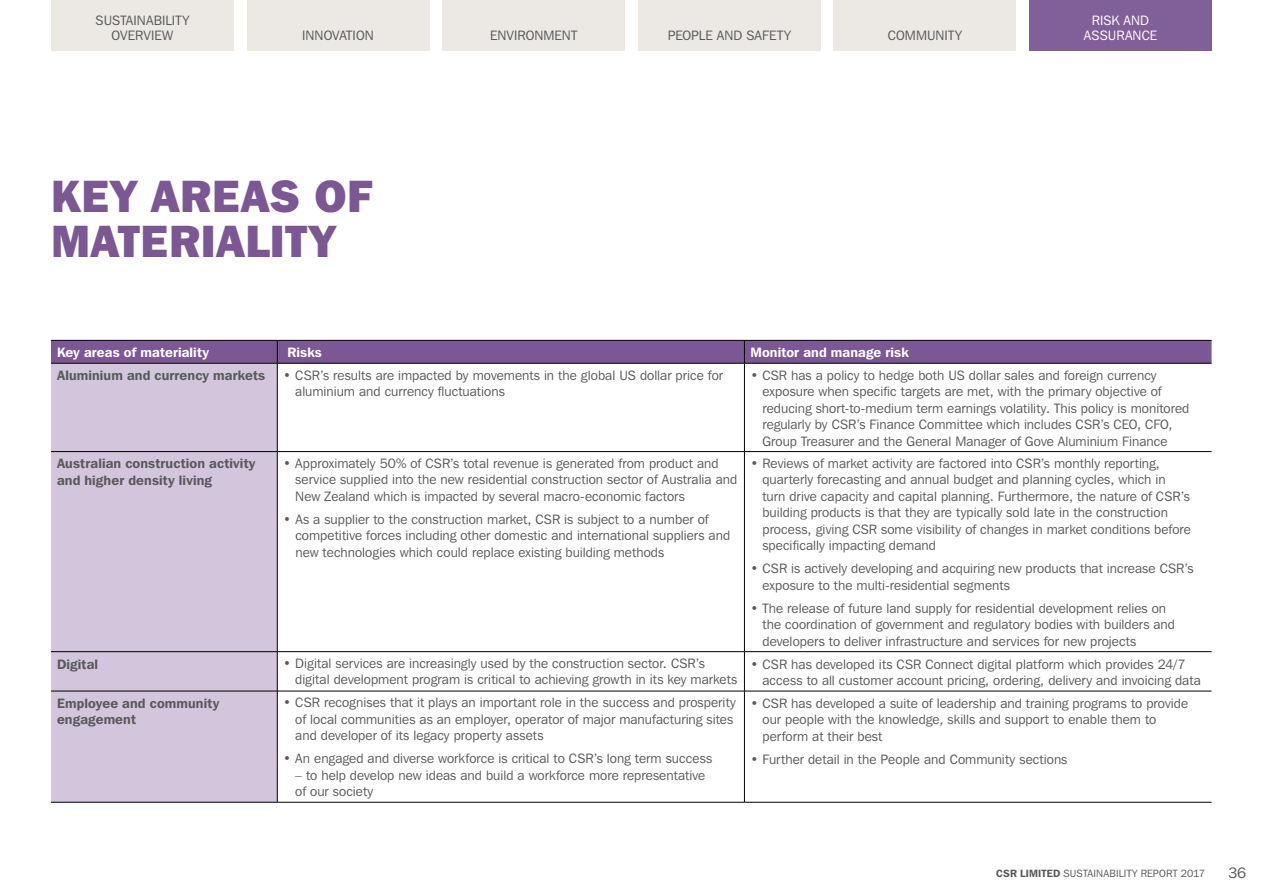
<style>
.page{position:relative;width:1263px;height:893px;background:#fff}
.page>*{position:absolute;margin:0;border:0;box-sizing:border-box;transform-origin:0 0}
.t1{font:800 45px/45px "Franklin Gothic IT Cby BT";letter-spacing:.015em;color:#7b5793}
.t2{font:15px "Franklin Gothic IT Cby BT";color:#58595b}
.t3{font:13.5px/16.5px "Franklin Gothic IT Cby BT";letter-spacing:.005em;color:#58595b}
.t4{font:600 13.5px/16.5px "Franklin Gothic IT Cby BT";letter-spacing:.01em;color:#58595b}
.t5{font:600 13.5px "Franklin Gothic IT Cby BT";letter-spacing:.01em;color:#fff}
.t6{font:13.5px/15px "Franklin Gothic IT Cby BT";letter-spacing:.005em;color:#fff;text-align:center}
.t7{font:10.5px "Franklin Gothic IT Cby BT";letter-spacing:.015em;color:#58595b}
.s1{font-weight:600}
</style>
<div class="page">
<div style="left:51px;top:0;width:183px;height:51px;background:#ece8e4"></div>
<div style="left:247px;top:0;width:182px;height:51px;background:#ece8e4"></div>
<div style="left:442px;top:0;width:183px;height:51px;background:#ece8e4"></div>
<div style="left:833px;top:0;width:183px;height:51px;background:#ece8e4"></div>
<div style="left:638px;top:0;width:183px;height:51px;background:#ece8e4"></div>
<div style="left:1029px;top:0;width:183px;height:51px;background:#815f98"></div>
<div style="left:51px;top:364px;width:226px;height:438px;background:#d1c6dc"></div>
<svg style="left:51px;top:340px;width:1160px;height:23px;background:#75528b"></svg>
<hr style="left:51px;top:363px;width:226px;height:1px;background:#000">
<hr style="left:277px;top:363px;width:467px;height:1px;background:#000">
<hr style="left:277px;top:363px;width:1px;height:88px;background:#000">
<hr style="left:744px;top:363px;width:467px;height:1px;background:#000">
<hr style="left:744px;top:363px;width:1px;height:88px;background:#000">
<hr style="left:51px;top:451px;width:226px;height:1px;background:#000">
<hr style="left:277px;top:451px;width:467px;height:1px;background:#000">
<hr style="left:277px;top:452px;width:1px;height:199px;background:#000">
<hr style="left:744px;top:451px;width:467px;height:1px;background:#000">
<hr style="left:744px;top:452px;width:1px;height:199px;background:#000">
<hr style="left:51px;top:651px;width:226px;height:1px;background:#000">
<hr style="left:277px;top:651px;width:467px;height:1px;background:#000">
<hr style="left:277px;top:652px;width:1px;height:39px;background:#000">
<hr style="left:744px;top:651px;width:467px;height:1px;background:#000">
<hr style="left:744px;top:652px;width:1px;height:39px;background:#000">
<hr style="left:51px;top:691px;width:226px;height:1px;background:#000">
<hr style="left:277px;top:691px;width:467px;height:1px;background:#000">
<hr style="left:277px;top:691px;width:1px;height:111px;background:#000">
<hr style="left:744px;top:691px;width:467px;height:1px;background:#000">
<hr style="left:744px;top:691px;width:1px;height:111px;background:#000">
<hr style="left:51px;top:802px;width:226px;height:1px;background:#000">
<hr style="left:277px;top:802px;width:467px;height:1px;background:#000">
<hr style="left:744px;top:802px;width:467px;height:1px;background:#000">
<p class="t3" style="left:96px;top:13px;width:95px;line-height:15px;text-align:center">SUSTAINABILITY<br>OVERVIEW</p>
<p class="t3" style="left:302px;top:27px;width:73px">INNOVATION</p>
<p class="t3" style="left:490px;top:27px;width:89px">ENVIRONMENT</p>
<p class="t3" style="left:668px;top:27px;width:125px">PEOPLE AND SAFETY</p>
<p class="t3" style="left:888px;top:27px;width:76px">COMMUNITY</p>
<h1 class="t1" style="left:51px;top:172px;width:323px">KEY AREAS OF<br>MATERIALITY</h1>
<p class="t6" style="left:1084px;top:13px;width:75px">RISK AND<br>ASSURANCE</p>
<p class="t5" style="left:57px;top:344px;width:153px">Key areas of materiality</p>
<p class="t5" style="left:287px;top:344px;width:36px">Risks</p>
<p class="t5" style="left:750px;top:344px;width:160px">Monitor and manage risk</p>
<p class="t4" style="left:57px;top:367px;width:210px">Aluminium and currency markets</p>
<p class="t3" style="left:295px;top:366px;width:429px;text-indent:-12px">• CSR’s results are impacted by movements in the global US dollar price for aluminium and currency fluctuations</p>
<p class="t3" style="left:762px;top:366px;width:428px;text-indent:-12px">• CSR has a policy to hedge both US dollar sales and foreign currency exposure when specific targets are met, with the primary objective of reducing short-to-medium term earnings volatility. This policy is monitored regularly by CSR’s Finance Committee which includes CSR’s CEO, CFO, Group Treasurer and the General Manager of Gove Aluminium Finance</p>
<p class="t4" style="left:57px;top:455px;width:200px">Australian construction activity and higher density living</p>
<p class="t3" style="left:295px;top:455px;width:443px;text-indent:-12px">• Approximately 50% of CSR’s total revenue is generated from product and service supplied into the new residential construction sector of Australia and<br>New Zealand which is impacted by several macro-economic factors</p>
<p class="t3" style="left:295px;top:511px;width:436px;text-indent:-12px"><span class="s1">•</span> As a supplier to the construction market, CSR is subject to a number of competitive forces including other domestic and international suppliers and new technologies which could replace existing building methods</p>
<p class="t3" style="left:762px;top:455px;width:430px;text-indent:-12px">• Reviews of market activity are factored into CSR’s monthly reporting, quarterly forecasting and annual budget and planning cycles, which in turn drive capacity and capital planning. Furthermore, the nature of CSR’s building products is that they are typically sold late in the construction process, giving CSR some visibility of changes in market conditions before specifically impacting demand</p>
<p class="t3" style="left:762px;top:560px;width:433px;text-indent:-12px"><span class="s1">•</span> CSR is actively developing and acquiring new products that increase CSR’s exposure to the multi-residential segments</p>
<p class="t3" style="left:762px;top:599px;width:414px;text-indent:-12px"><span class="s1">•</span> The release of future land supply for residential development relies on the coordination of government and regulatory bodies with builders and developers to deliver infrastructure and services for new projects</p>
<p class="t4" style="left:57px;top:655px;width:43px">Digital</p>
<p class="t3" style="left:295px;top:655px;width:443px;text-indent:-12px">• Digital services are increasingly used by the construction sector. CSR’s digital development program is critical to achieving growth in its key markets</p>
<p class="t3" style="left:762px;top:655px;width:440px;text-indent:-12px"><span class="s1">•</span> CSR has developed its CSR Connect digital platform which provides 24/7 access to all customer account pricing, ordering, delivery and invoicing data</p>
<p class="t4" style="left:57px;top:695px;width:164px">Employee and community engagement</p>
<p class="t3" style="left:295px;top:694px;width:442px;text-indent:-12px">• CSR recognises that it plays an important role in the success and prosperity of local communities as an employer, operator of major manufacturing sites and developer of its legacy property assets</p>
<p class="t3" style="left:283px;top:750px;width:430px">• An engaged and diverse workforce is critical to CSR’s long term success</p>
<p class="t3" style="left:295px;top:766px;width:411px">– to help develop new ideas and build a workforce more representative of our society</p>
<p class="t3" style="left:762px;top:695px;width:427px;text-indent:-12px"><span class="s1">•</span> CSR has developed a suite of leadership and training programs to provide our people with the knowledge, skills and support to enable them to perform at their best</p>
<p class="t3" style="left:750px;top:751px;width:318px"><span class="s1">•</span> Further detail in the People and Community sections</p>
<p class="t7" style="left:996px;top:866px;width:210px"><span class="s1">CSR LIMITED</span> SUSTAINABILITY REPORT 2017</p>
<p class="t2" style="left:1228px;top:863px;width:19px">36</p>
</div>
